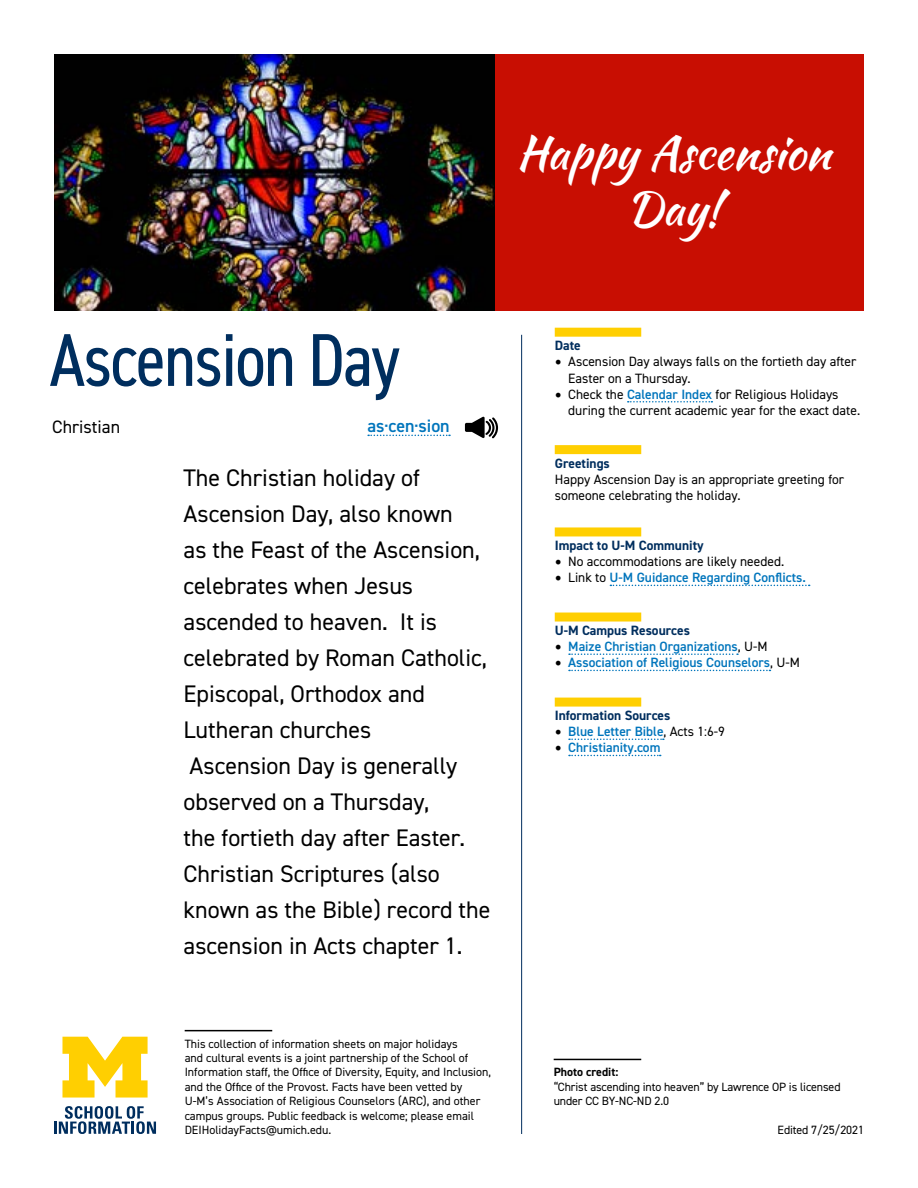
<style>
.page{position:relative;width:918px;height:1188px;background:#fff}
.page>*{position:absolute;margin:0;border:0;box-sizing:border-box;transform-origin:0 0}
.t1{font:condensed 75px "DIN2014";letter-spacing:-.02em;color:#002e5e}
.t2{font:46.5px/55.8px "Kaushan Script";color:#fff;text-align:center}
.t3{font:24px/36px "DIN2014";color:#000}
.t4{font:600 18px "DIN2014";color:#0075bc}
.t5{font:18px "DIN2014";color:#000}
.t6{font:13.5px/16.2px "DIN2014";color:#000}
.t7{font:600 13.5px "DIN2014";color:#0075bc}
.t8{font:700 13.5px "DIN2014";color:#002e5e}
.t9{font:12px/14.4px "DIN2014";color:#000}
.t10{font:700 12px "DIN2014";color:#000}
.s1{font-family:"Minion Pro";font-size:18px}
.s2{font-weight:600;color:#0075bc}
.s3{font-family:"Minion Pro";font-weight:400;font-size:18px;color:#000}
.s4{font-weight:400;color:#000}
</style>
<div class="page">
<svg style="left:465px;top:416px;width:33px;height:22px"></svg>
<div style="left:54px;top:54px;width:810px;height:257px;background:#c80e02"></div>
<div style="left:555px;top:328px;width:86px;height:9px;background:#ffcf01"></div>
<svg style="left:628px;top:401px;width:84px;height:2px"></svg>
<div style="left:555px;top:445px;width:86px;height:9px;background:#ffcf01"></div>
<div style="left:555px;top:527px;width:86px;height:9px;background:#ffcf01"></div>
<svg style="left:610px;top:585px;width:200px;height:1px"></svg>
<div style="left:555px;top:613px;width:86px;height:9px;background:#ffcf01"></div>
<svg style="left:569px;top:653px;width:169px;height:2px"></svg>
<svg style="left:569px;top:670px;width:201px;height:1px"></svg>
<div style="left:555px;top:698px;width:86px;height:9px;background:#ffcf01"></div>
<svg style="left:569px;top:739px;width:95px;height:1px"></svg>
<svg style="left:569px;top:755px;width:92px;height:1px"></svg>
<img style="left:54px;top:54px;width:441px;height:257px">
<svg style="left:368px;top:435px;width:82px;height:1px"></svg>
<hr style="left:185px;top:1030px;width:87px;height:1px;background:#000">
<svg style="left:54px;top:1106px;width:102px;height:28px"></svg>
<svg style="left:62px;top:1037px;width:86px;height:61px"></svg>
<hr style="left:554px;top:1059px;width:87px;height:1px;background:#000">
<hr style="left:521px;top:335px;width:1px;height:799px;background:#002e5e">
<h2 class="t2" style="left:516px;top:125px;width:316px">Happy Ascension<br>Day!</h2>
<h1 class="t1" style="left:49px;top:310px;width:352px">Ascension Day</h1>
<h3 class="t4" style="left:367px;top:414px;width:84px">as·cen·sion</h3>
<h3 class="t5" style="left:52px;top:415px;width:69px">Christian</h3>
<p class="t3" style="left:184px;top:459px;width:308px">The Christian holiday of<br>Ascension Day, also known<br>as the Feast of the Ascension, celebrates when Jesus ascended to heaven. It is celebrated by Roman Catholic,<br>Episcopal, Orthodox and<br>Lutheran churches<br>Ascension Day is generally observed on a Thursday,<br>the fortieth day after Easter.<br>Christian Scriptures (also known as the Bible) record the ascension in Acts chapter 1.</p>
<p class="t9" style="left:185px;top:1036px;width:308px">This collection of information sheets on major holidays<br>and cultural events is a joint partnership of the School of Information staff, the Office of Diversity, Equity, and Inclusion, and the Office of the Provost. Facts have been vetted by U-M’s Association of Religious Counselors (ARC), and other campus groups. Public feedback is welcome; please email DEIHolidayFacts@umich.edu.</p>
<p class="t8" style="left:555px;top:337px;width:28px">Date</p>
<p class="t6" style="left:568px;top:353px;width:290px;text-indent:-14px"><span class="s1">•</span> Ascension Day always falls on the fortieth day after<br>Easter on a Thursday.</p>
<p class="t6" style="left:568px;top:386px;width:294px;text-indent:-14px"><span class="s1">•</span> Check the <span class="s2">Calendar Index</span> for Religious Holidays during the current academic year for the exact date.</p>
<p class="t8" style="left:555px;top:454px;width:57px">Greetings</p>
<p class="t6" style="left:555px;top:471px;width:291px">Happy Ascension Day is an appropriate greeting for someone celebrating the holiday.</p>
<p class="t8" style="left:555px;top:536px;width:150px">Impact to U-M Community</p>
<p class="t6" style="left:555px;top:553px;width:231px"><span class="s1">•</span> No accommodations are likely needed.</p>
<p class="t7" style="left:555px;top:569px;width:253px"><span class="s3">•</span> <span class="s4">Link to</span> U-M Guidance Regarding Conflicts.</p>
<p class="t8" style="left:555px;top:621px;width:137px">U-M Campus Resources</p>
<p class="t7" style="left:555px;top:638px;width:214px"><span class="s3">•</span> Maize Christian Organizations<span class="s4">, U-M</span></p>
<p class="t7" style="left:555px;top:654px;width:247px"><span class="s3">•</span> Association of Religious Counselors<span class="s4">, U-M</span></p>
<p class="t8" style="left:555px;top:706px;width:117px">Information Sources</p>
<p class="t7" style="left:555px;top:723px;width:172px"><span class="s3">•</span> Blue Letter Bible<span class="s4">, Acts 1:6-9</span></p>
<p class="t7" style="left:555px;top:739px;width:107px"><span class="s3">•</span> Christianity.com</p>
<p class="t10" style="left:554px;top:1064px;width:66px">Photo credit:</p>
<p class="t9" style="left:554px;top:1079px;width:288px">“Christ ascending into heaven” by Lawrence OP is licensed under CC BY-NC-ND 2.0</p>
<p class="t9" style="left:778px;top:1122px;width:88px">Edited 7/25/2021</p>
</div>
